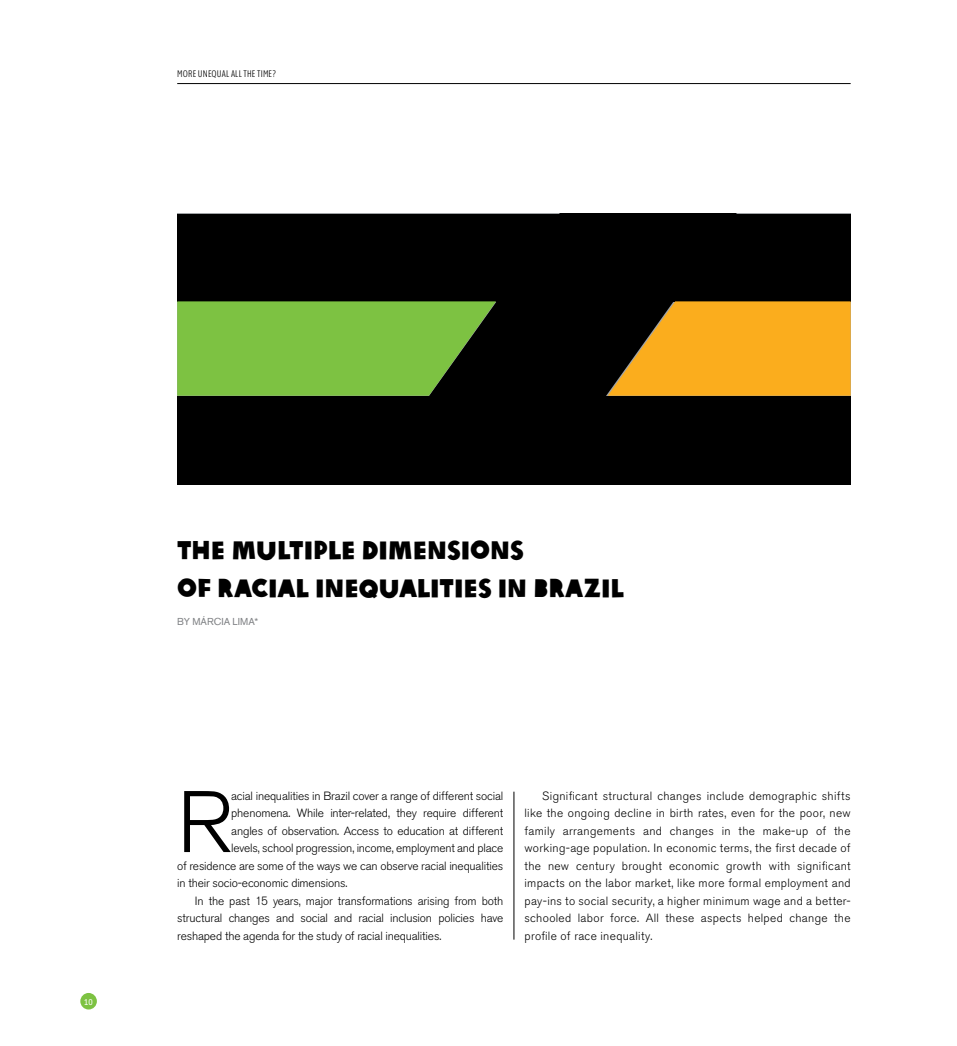
<style>
.page{position:relative;width:957px;height:1046px;background:#fff}
.page>*{position:absolute;margin:0;border:0;box-sizing:border-box;transform-origin:0 0}
.t1{font:300 86.25px "Akzidenz Grotesk BE";color:#000}
.t2{font:25px/37.5px "Oxfam Global Headline";letter-spacing:-.005em;color:#000}
.t3{font:300 11.88px/17.5px "Akzidenz Grotesk BE";letter-spacing:-.015em;color:#000;text-align:justify}
.t4{font:300 10px "Clearview Text Comp";letter-spacing:.01em;color:#000}
.t5{font:10px "Akzidenz Grotesk BE";letter-spacing:.005em;color:#808285}
.t6{font:8.75px "Clearview Text Cond";color:#fff}
</style>
<div class="page">
<div style="left:80px;top:992px;width:17px;height:17px;background:#7dc242;border-radius:50%"></div>
<hr style="left:177px;top:83px;width:673px;height:1px;background:#000">
<div style="left:177px;top:214px;width:673px;height:270px;background:#000"></div>
<hr style="left:514px;top:791px;width:1px;height:148px;background:#000">
<svg style="left:177px;top:301px;width:319px;height:94px"></svg>
<svg style="left:608px;top:301px;width:242px;height:94px"></svg>
<p class="t4" style="left:177px;top:69px;width:100px">MORE UNEQUAL ALL THE TIME?</p>
<p class="t6" style="left:84px;top:996px;width:10px">10</p>
<h2 class="t2" style="left:177px;top:529px;width:448px">THE MULTIPLE DIMENSIONS<br>OF RACIAL INEQUALITIES IN BRAZIL</h2>
<p class="t5" style="left:177px;top:615px;width:82px">BY MÁRCIA LIMA*</p>
<h1 class="t1" style="left:177px;top:773px;width:57px">R</h1>
<p class="t3" style="left:231px;top:786px;width:274px">acial inequalities in Brazil cover a range of different social</p>
<p class="t3" style="left:231px;top:804px;width:274px">phenomena. While inter-related, they require different</p>
<p class="t3" style="left:231px;top:821px;width:274px">angles of observation. Access to education at different</p>
<p class="t3" style="left:231px;top:839px;width:274px">levels, school progression, income, employment and place</p>
<p class="t3" style="left:177px;top:856px;width:327px">of residence are some of the ways we can observe racial inequalities</p>
<p class="t3" style="left:177px;top:874px;width:172px">in their socio-economic dimensions.</p>
<p class="t3" style="left:195px;top:891px;width:310px">In the past 15 years, major transformations arising from both</p>
<p class="t3" style="left:177px;top:909px;width:327px">structural changes and social and racial inclusion policies have</p>
<p class="t3" style="left:177px;top:926px;width:266px">reshaped the agenda for the study of racial inequalities.</p>
<p class="t3" style="left:524px;top:786px;width:328px;text-indent:18px">Significant structural changes include demographic shifts like the ongoing decline in birth rates, even for the poor, new family arrangements and changes in the make-up of the working-age population. In economic terms, the first decade of the new century brought economic growth with significant impacts on the labor market, like more formal employment and pay-ins to social security, a higher minimum wage and a better&shy;schooled labor force. All these aspects helped change the profile of race inequality.</p>
</div>
